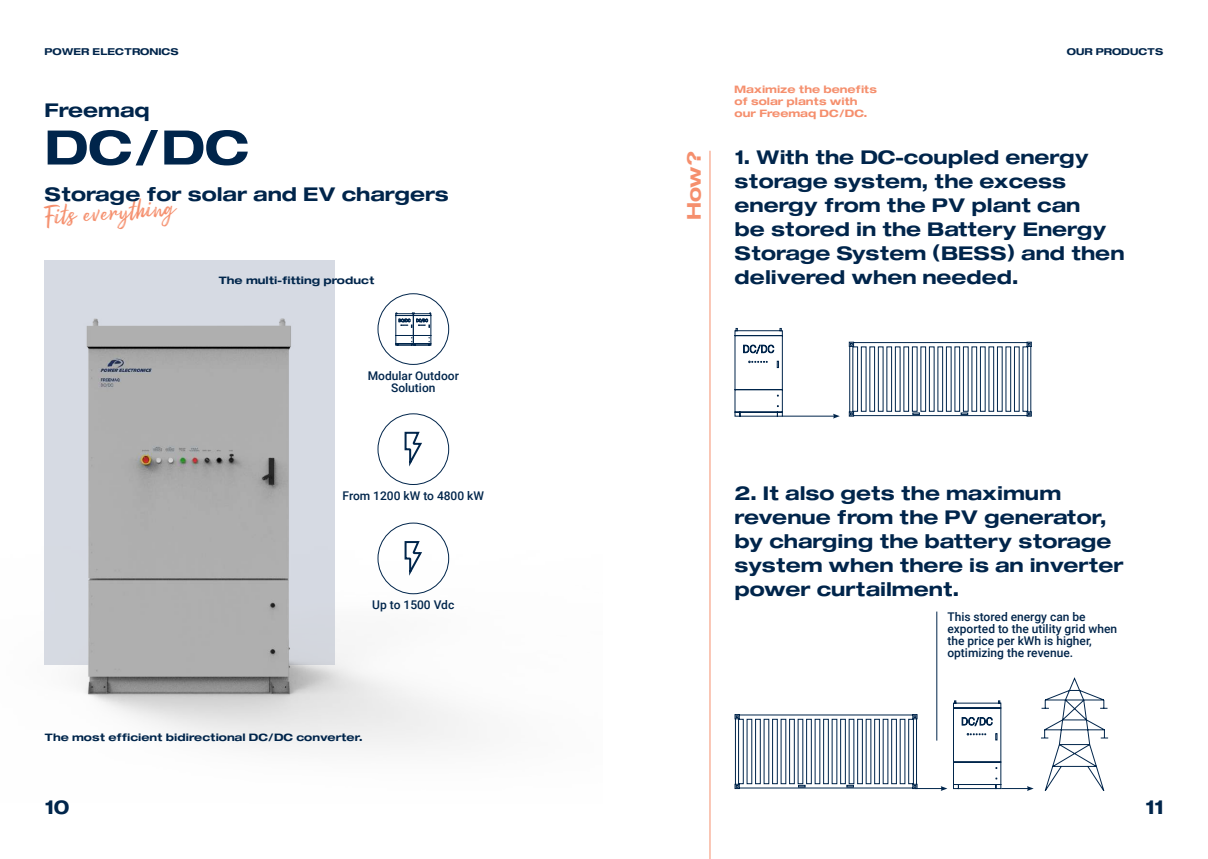
<style>
.page{position:relative;width:1208px;height:859px;background:#fff}
.page>*{position:absolute;margin:0;border:0;box-sizing:border-box;transform-origin:0 0}
.t1{font:60px "FLURO Bold";color:#00254b}
.t2{font:35.4px "Red Bright Demo";color:#f58f6d}
.t3{font:24px/24px "FLURO Bold";color:#00254b}
.t4{font:24px "FLURO Bold";color:#f58f6d}
.t5{font:13px "FLURO Bold";color:#00254b}
.t6{font:13px/12px "FLURO Bold";color:#f58f6d}
.t7{font:500 12px/12px "Roboto";color:#00254b;text-align:center}
.t8{font:12px "FLURO Bold";color:#00254b}
</style>
<div class="page">
<hr style="left:709px;top:151px;width:1px;height:708px;background:#f58f6d">
<img style="left:44px;top:260px;width:424px;height:488px">
<div style="left:377px;top:293px;width:72px;height:72px;border:1px solid #00254b;border-radius:50%"></div>
<div style="left:377px;top:413px;width:72px;height:72px;border:1px solid #00254b;border-radius:50%"></div>
<div style="left:377px;top:523px;width:72px;height:71px;border:1px solid #00254b;border-radius:50%"></div>
<svg style="left:734px;top:328px;width:49px;height:89px"></svg>
<hr style="left:782px;top:416px;width:52px;height:1px;background:#00254b">
<svg style="left:833px;top:414px;width:6px;height:5px"></svg>
<svg style="left:848px;top:341px;width:184px;height:76px"></svg>
<svg style="left:734px;top:700px;width:299px;height:91px"></svg>
<svg style="left:1041px;top:677px;width:67px;height:114px"></svg>
<svg style="left:403px;top:431px;width:21px;height:39px"></svg>
<svg style="left:403px;top:540px;width:21px;height:40px"></svg>
<hr style="left:936px;top:612px;width:1px;height:129px;background:#00254b">
<svg style="left:395px;top:312px;width:36px;height:34px"></svg>
<p class="t8" style="left:45px;top:45px;width:136px">POWER ELECTRONICS</p>
<p class="t8" style="left:1066px;top:45px;width:98px">OUR PRODUCTS</p>
<p class="t3" style="left:45px;top:97px;width:107px">Freemaq</p>
<h1 class="t1" style="left:45px;top:116px;width:206px">DC/DC</h1>
<p class="t3" style="left:45px;top:181px;width:406px">Storage for solar and EV chargers</p>
<h2 class="t2" style="left:44px;top:203px;width:133px;rotate:-4deg">Fits everything</h2>
<p class="t5" style="left:218px;top:273px;width:158px">The multi-fitting product</p>
<p class="t7" style="left:368px;top:369px;width:93px">Modular Outdoor<br>Solution</p>
<p class="t7" style="left:342px;top:489px;width:143px">From 1200 kW to 4800 kW</p>
<p class="t7" style="left:372px;top:598px;width:84px">Up to 1500 Vdc</p>
<p class="t5" style="left:45px;top:730px;width:320px">The most efficient bidirectional DC/DC converter.</p>
<p class="t4" style="left:681px;top:220px;width:71px;rotate:-90deg">How?</p>
<p class="t6" style="left:734px;top:82px;width:144px">Maximize the benefits of solar plants with our Freemaq DC/DC.</p>
<p class="t3" style="left:734px;top:145px;width:391px">1. With the DC-coupled energy storage system, the excess energy from the PV plant can<br>be stored in the Battery Energy<br>Storage System (BESS) and then delivered when needed.</p>
<p class="t3" style="left:734px;top:480px;width:391px">2. It also gets the maximum revenue from the PV generator, by charging the battery storage system when there is an inverter power curtailment.</p>
<p class="t7" style="left:947px;top:610px;width:171px;text-align:left">This stored energy can be exported to the utility grid when the price per kWh is higher, optimizing the revenue.</p>
<p class="t3" style="left:45px;top:795px;width:26px">10</p>
<p class="t3" style="left:1145px;top:795px;width:20px">11</p>
</div>
